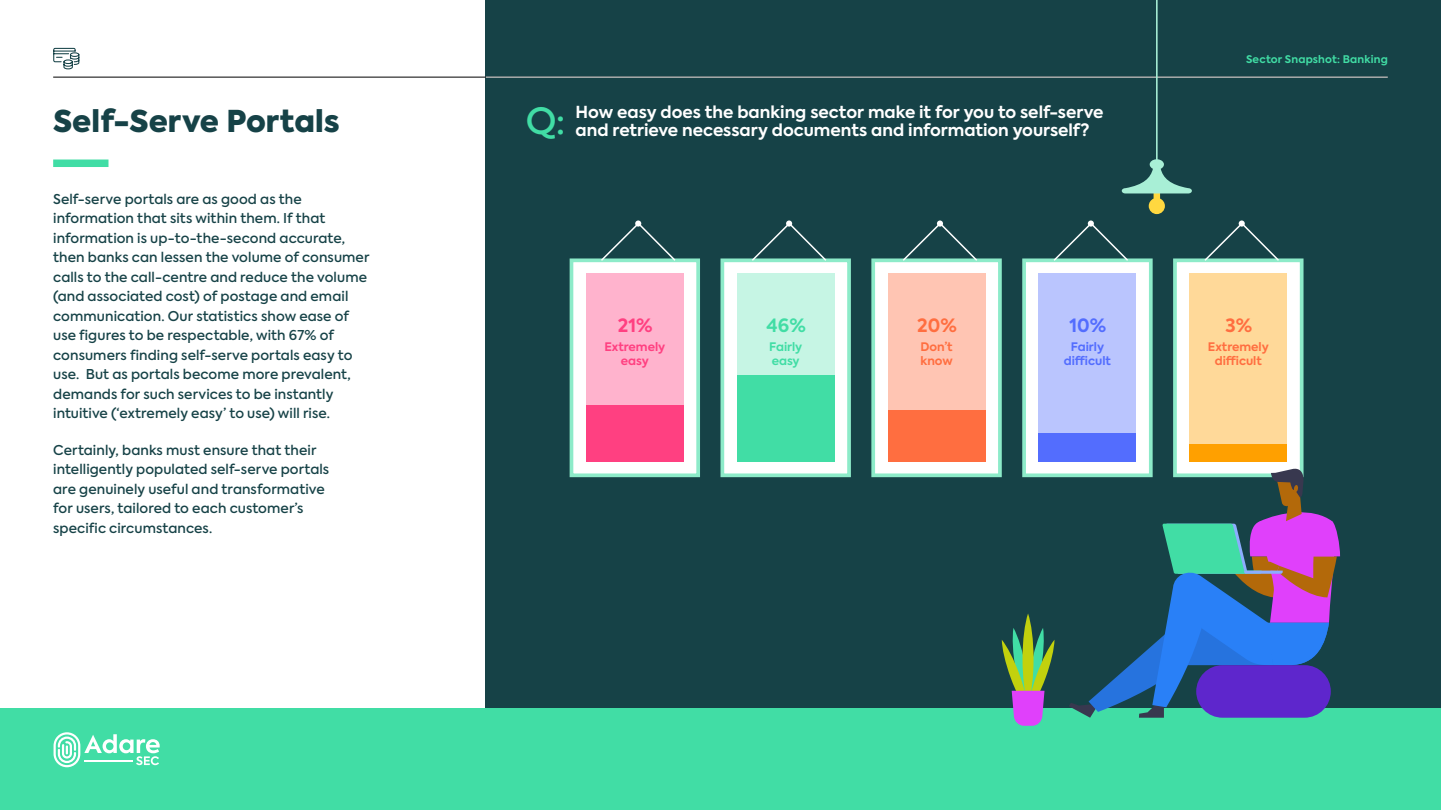
<style>
.page{position:relative;width:1441px;height:810px;background:#fff}
.page>*{position:absolute;margin:0;border:0;box-sizing:border-box;transform-origin:0 0}
.t1{font:900 30px "Axiforma";color:#164247}
.t2{font:700 18.3px "Axiforma";color:#ff6e40}
.t3{font:700 18.3px "Axiforma";color:#ff4081}
.t4{font:700 18.3px "Axiforma";color:#536dfe}
.t5{font:700 18.3px "Axiforma";color:#41dda5}
.t6{font:700 16.5px/18px "Axiforma";color:#fff}
.t7{font:500 13.5px/19.5px "Axiforma";letter-spacing:.005em;color:#164247}
.t8{font:700 11.7px/14.1px "Axiforma";color:#ff6e40}
.t9{font:700 11.7px/14.1px "Axiforma";color:#536dfe;text-align:center}
.t10{font:700 11.7px/14.1px "Axiforma";color:#ff4081;text-align:center}
.t11{font:700 11.7px/14.1px "Axiforma";color:#41dda5}
.t12{font:700 10.5px "Axiforma";letter-spacing:.02em;color:#41dda5}
.s1{font-weight:500;font-size:36px;color:#41dda5}
</style>
<div class="page">
<div style="left:485px;top:0;width:955px;height:810px;background:#164247"></div>
<div style="left:0;top:708px;width:1440px;height:102px;background:#41dda5"></div>
<hr style="left:53px;top:77px;width:1334px;height:1px;background:#000">
<svg style="left:54px;top:732px;width:106px;height:35px"></svg>
<hr style="left:485px;top:77px;width:902px;height:1px;background:#fff">
<div style="left:53px;top:160px;width:55px;height:7px;background:#41dda5"></div>
<svg style="left:1121px;top:0;width:70px;height:214px"></svg>
<div style="left:871px;top:258px;width:130px;height:219px;background:#fff;border:4px solid #8debc9"></div>
<svg style="left:900px;top:221px;width:78px;height:41px"></svg>
<svg style="left:936px;top:220px;width:6px;height:7px"></svg>
<div style="left:1022px;top:258px;width:130px;height:219px;background:#fff;border:4px solid #8debc9"></div>
<svg style="left:1051px;top:221px;width:78px;height:41px"></svg>
<svg style="left:1087px;top:220px;width:6px;height:7px"></svg>
<div style="left:1172px;top:258px;width:131px;height:219px;background:#fff;border:4px solid #8debc9"></div>
<svg style="left:1202px;top:221px;width:78px;height:41px"></svg>
<div style="left:1238px;top:220px;width:6px;height:7px;background:#fff;border-radius:50%"></div>
<div style="left:569px;top:258px;width:131px;height:219px;background:#fff;border:4px solid #8debc9"></div>
<svg style="left:599px;top:221px;width:78px;height:41px"></svg>
<div style="left:635px;top:220px;width:6px;height:7px;background:#fff;border-radius:50%"></div>
<svg style="left:586px;top:274px;width:97px;height:188px;background:#ff90b5"></svg>
<svg style="left:888px;top:274px;width:97px;height:188px;background:#ffac93"></svg>
<svg style="left:1001px;top:274px;width:338px;height:452px"></svg>
<div style="left:1195px;top:665px;width:135px;height:53px;background:#5e26cc;border-radius:26px"></div>
<svg style="left:53px;top:47px;width:27px;height:23px"></svg>
<div style="left:720px;top:258px;width:130px;height:219px;background:#fff;border:4px solid #8debc9"></div>
<svg style="left:750px;top:221px;width:77px;height:41px"></svg>
<div style="left:786px;top:220px;width:6px;height:7px;background:#fff;border-radius:50%"></div>
<div style="left:737px;top:274px;width:97px;height:101px;background:#c6f5e4"></div>
<div style="left:736px;top:375px;width:98px;height:87px;background:#41dda5"></div>
<h1 class="t1" style="left:53px;top:100px;width:288px">Self-Serve Portals</h1>
<p class="t7" style="left:53px;top:190px;width:318px">Self-serve portals are as good as the information that sits within them. If that information is up-to-the-second accurate, then banks can lessen the volume of consumer calls to the call-centre and reduce the volume (and associated cost) of postage and email communication. Our statistics show ease of use figures to be respectable, with 67% of consumers finding self-serve portals easy to use. But as portals become more prevalent, demands for such services to be instantly intuitive (‘extremely easy’ to use) will rise.</p>
<p class="t7" style="left:53px;top:441px;width:277px">Certainly, banks must ensure that their intelligently populated self-serve portals are genuinely useful and transformative for users, tailored to each customer’s specific circumstances.</p>
<p class="t6" style="left:575px;top:104px;width:529px;text-indent:-50px"><span class="s1">Q:</span> How easy does the banking sector make it for you to self-serve and retrieve necessary documents and information yourself?</p>
<h2 class="t3" style="left:618px;top:313px;width:36px">21%</h2>
<p class="t10" style="left:604px;top:340px;width:62px">Extremely easy</p>
<h2 class="t5" style="left:766px;top:313px;width:41px">46%</h2>
<p class="t11" style="left:769px;top:340px;width:35px">Fairly easy</p>
<h2 class="t2" style="left:917px;top:313px;width:41px">20%</h2>
<p class="t8" style="left:920px;top:340px;width:34px">Don’t know</p>
<h2 class="t4" style="left:1069px;top:313px;width:38px">10%</h2>
<p class="t9" style="left:1063px;top:340px;width:49px">Fairly difficult</p>
<p class="t12" style="left:1245px;top:52px;width:143px">Sector Snapshot: Banking</p>
<h2 class="t2" style="left:1225px;top:313px;width:28px">3%</h2>
<p class="t8" style="left:1207px;top:340px;width:62px;text-align:center">Extremely difficult</p>
</div>
